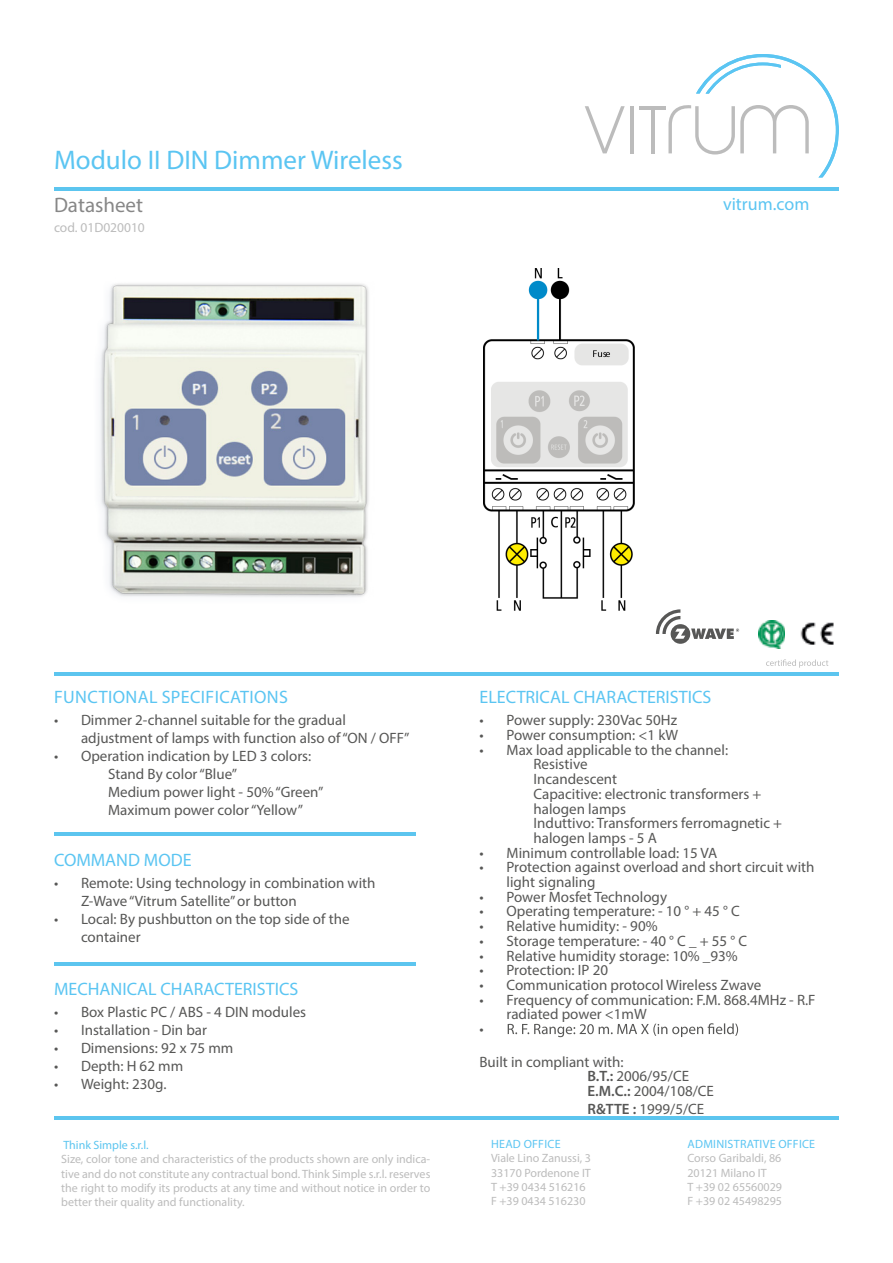
<style>
.page{position:relative;width:893px;height:1263px;background:#fff}
.page>*{position:absolute;margin:0;border:0;box-sizing:border-box;transform-origin:0 0}
.t1{font:27px "Myriad Pro";color:#5bc5f2}
.t2{font:21px "Myriad Pro";color:#878787}
.t3{font:18px "Myriad Pro";color:#5bc5f2}
.t4{font:18px "Myriad Pro";letter-spacing:.02em;color:#5bc5f2}
.t5{font:15px/14.7px "Myriad Pro";color:#575756}
.t6{font:13.5px "Myriad Pro";color:#bcbcbc}
.t7{font:12px/14.4px "Myriad Pro";color:#bcbcbc}
.t8{font:12px "Myriad Pro";letter-spacing:.02em;color:#5bc5f2}
.t9{font:12px "Myriad Pro";color:#5cc5ef}
.s1{font-weight:600}
</style>
<div class="page">
<hr style="left:54px;top:673px;width:785px;height:3px;background:#5cc5ef">
<hr style="left:54px;top:1116px;width:785px;height:3px;background:#5cc5ef">
<hr style="left:639px;top:106px;width:27px;height:4px;background:#bcbcbc">
<svg style="left:585px;top:106px;width:40px;height:47px"></svg>
<hr style="left:630px;top:106px;width:3px;height:47px;background:#bcbcbc">
<hr style="left:651px;top:106px;width:3px;height:47px;background:#bcbcbc">
<svg style="left:668px;top:54px;width:171px;height:123px"></svg>
<hr style="left:54px;top:187px;width:785px;height:3px;background:#5cc5ef">
<img style="left:800px;top:622px;width:33px;height:23px">
<img style="left:758px;top:620px;width:27px;height:29px">
<svg style="left:656px;top:609px;width:83px;height:35px"></svg>
<svg style="left:766px;top:659px;width:63px;height:9px"></svg>
<svg style="left:508px;top:1023px;width:230px;height:14px"></svg>
<hr style="left:54px;top:832px;width:361px;height:3px;background:#5cc5ef">
<hr style="left:54px;top:962px;width:361px;height:3px;background:#5cc5ef">
<img style="left:484px;top:268px;width:151px;height:343px">
<img style="left:100px;top:284px;width:269px;height:314px">
<h1 class="t1" style="left:54px;top:143px;width:350px">Modulo II DIN Dimmer Wireless</h1>
<h2 class="t2" style="left:54px;top:192px;width:91px">Datasheet</h2>
<p class="t3" style="left:723px;top:193px;width:88px">vitrum.com</p>
<p class="t6" style="left:54px;top:219px;width:92px">cod. 01D020010</p>
<p class="t4" style="left:54px;top:686px;width:235px">FUNCTIONAL SPECIFICATIONS</p>
<p class="t5" style="left:81px;top:711px;width:330px;line-height:18px;text-indent:-27px">• Dimmer 2-channel suitable for the gradual adjustment of lamps with function also of“ON / OFF”</p>
<p class="t5" style="left:108px;top:747px;width:217px;line-height:18px;text-indent:-54px">• Operation indication by LED 3 colors:<br>Stand By color“Blue”<br>Medium power light - 50%“Green”<br>Maximum power color“Yellow”</p>
<p class="t3" style="left:54px;top:849px;width:139px">COMMAND MODE</p>
<p class="t5" style="left:81px;top:874px;width:296px;line-height:18px;text-indent:-27px">• Remote: Using technology in combination with<br>Z-Wave “Vitrum Satellite” or button</p>
<p class="t5" style="left:81px;top:910px;width:270px;line-height:18px;text-indent:-27px">• Local: By pushbutton on the top side of the container</p>
<p class="t3" style="left:54px;top:978px;width:246px">MECHANICAL CHARACTERISTICS</p>
<p class="t5" style="left:54px;top:1004px;width:254px">• Box Plastic PC / ABS - 4 DIN modules</p>
<p class="t5" style="left:54px;top:1022px;width:155px">• Installation - Din bar</p>
<p class="t5" style="left:54px;top:1040px;width:181px">• Dimensions: 92 x 75 mm</p>
<p class="t5" style="left:54px;top:1058px;width:131px">• Depth: H 62 mm</p>
<p class="t5" style="left:54px;top:1076px;width:114px">• Weight: 230g.</p>
<p class="t9" style="left:63px;top:1137px;width:87px">Think Simple s.r.l.</p>
<p class="t7" style="left:61px;top:1152px;width:371px;text-align:justify">Size, color tone and characteristics of the products shown are only indica&shy;tive and do not constitute any contractual bond. Think Simple s.r.l. reserves the right to modify its products at any time and without notice in order to better their quality and functionality.</p>
<p class="t3" style="left:479px;top:686px;width:233px">ELECTRICAL CHARACTERISTICS</p>
<p class="t5" style="left:479px;top:713px;width:199px">• Power supply: 230Vac 50Hz</p>
<p class="t5" style="left:479px;top:727px;width:200px">• Power consumption: &lt;1 kW</p>
<p class="t5" style="left:533px;top:742px;width:250px;text-indent:-54px">• Max load applicable to the channel:<br>Resistive<br>Incandescent<br>Capacitive: electronic transformers + halogen lamps<br>Induttivo: Transformers ferromagnetic + halogen lamps - 5 A</p>
<p class="t5" style="left:479px;top:845px;width:239px">• Minimum controllable load: 15 VA</p>
<p class="t5" style="left:506px;top:860px;width:309px;text-indent:-27px">• Protection against overload and short circuit with light signaling</p>
<p class="t5" style="left:479px;top:889px;width:189px">• Power Mosfet Technology</p>
<p class="t5" style="left:479px;top:904px;width:262px">• Operating temperature: - 10 ° + 45 ° C</p>
<p class="t5" style="left:479px;top:918px;width:180px">• Relative humidity: - 90%</p>
<p class="t5" style="left:479px;top:933px;width:269px">• Storage temperature: - 40 ° C _ + 55 ° C</p>
<p class="t5" style="left:479px;top:948px;width:260px">• Relative humidity storage: 10% _93%</p>
<p class="t5" style="left:479px;top:963px;width:130px">• Protection: IP 20</p>
<p class="t5" style="left:479px;top:977px;width:283px">• Communication protocol Wireless Zwave</p>
<p class="t5" style="left:479px;top:992px;width:338px">• Frequency of communication: F.M. 868.4MHz - R.F</p>
<p class="t5" style="left:506px;top:1007px;width:142px">radiated power &lt;1mW</p>
<p class="t5" style="left:479px;top:1021px;width:6px">•</p>
<p class="t5" style="left:587px;top:1054px;width:128px;text-indent:-108px">Built in compliant with:<br><span class="s1">B.T.:</span> 2006/95/CE<br><span class="s1">E.M.C.:</span> 2004/108/CE</p>
<p class="t5" style="left:587px;top:1101px;width:118px"><span class="s1">R&amp;TTE :</span> 1999/5/CE</p>
<p class="t8" style="left:491px;top:1136px;width:71px">HEAD OFFICE</p>
<p class="t7" style="left:491px;top:1151px;width:101px">Viale Lino Zanussi, 3<br>33170 Pordenone IT<br>T +39 0434 516216<br>F +39 0434 516230</p>
<p class="t8" style="left:688px;top:1136px;width:129px">ADMINISTRATIVE OFFICE</p>
<p class="t7" style="left:687px;top:1151px;width:96px">Corso Garibaldi, 86<br>20121 Milano IT<br>T +39 02 65560029<br>F +39 02 45498295</p>
</div>
